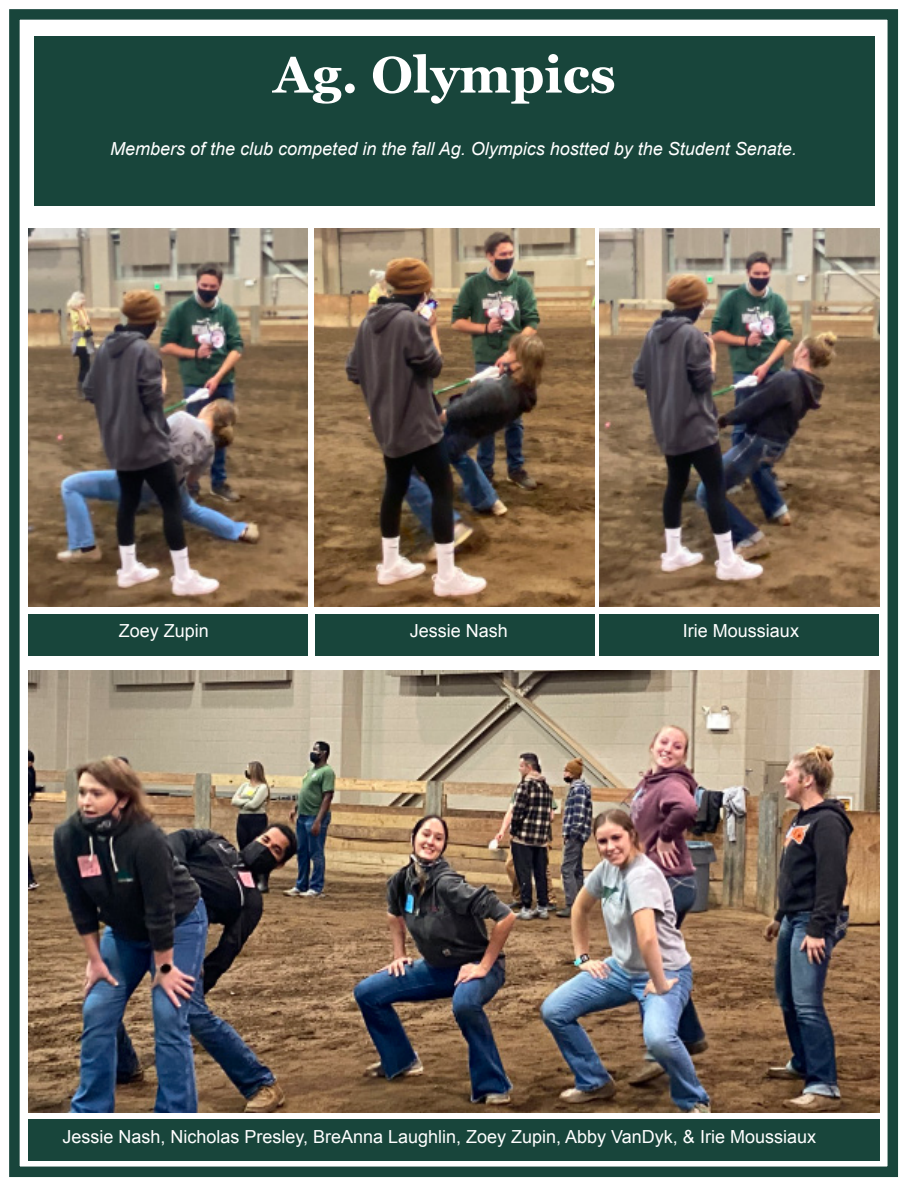
<style>
.page{position:relative;width:918px;height:1188px;background:#fff}
.page>*{position:absolute;margin:0;border:0;box-sizing:border-box;transform-origin:0 0}
.t1{font:700 51px "Georgia";color:#fff}
.t2{font:18px "Arial";color:#fff}
.t3{font:italic 18px "Arial";color:#fff}
</style>
<div class="page">
<div style="left:34px;top:36px;width:841px;height:169px;background:#18453b"></div>
<img style="left:28px;top:670px;width:851px;height:443px">
<img style="left:315px;top:229px;width:279px;height:378px">
<img style="left:28px;top:229px;width:280px;height:378px">
<img style="left:600px;top:229px;width:279px;height:378px">
<div style="left:9px;top:9px;width:889px;height:1168px;border:10px solid #18453b"></div>
<div style="left:28px;top:615px;width:280px;height:41px;background:#18453b"></div>
<div style="left:315px;top:615px;width:279px;height:41px;background:#18453b"></div>
<div style="left:600px;top:615px;width:279px;height:41px;background:#18453b"></div>
<div style="left:28px;top:1119px;width:851px;height:42px;background:#18453b"></div>
<p class="t1" style="left:273px;top:36px;width:344px">Ag. Olympics</p>
<p class="t3" style="left:110px;top:137px;width:688px">Members of the club competed in the fall Ag. Olympics hostted by the Student Senate.</p>
<p class="t2" style="left:119px;top:619px;width:92px">Zoey Zupin</p>
<p class="t2" style="left:410px;top:619px;width:100px">Jessie Nash</p>
<p class="t2" style="left:683px;top:619px;width:118px">Irie Moussiaux</p>
<p class="t2" style="left:62px;top:1125px;width:755px">Jessie Nash, Nicholas Presley, BreAnna Laughlin, Zoey Zupin, Abby VanDyk, &amp; Irie Moussiaux</p>
</div>
